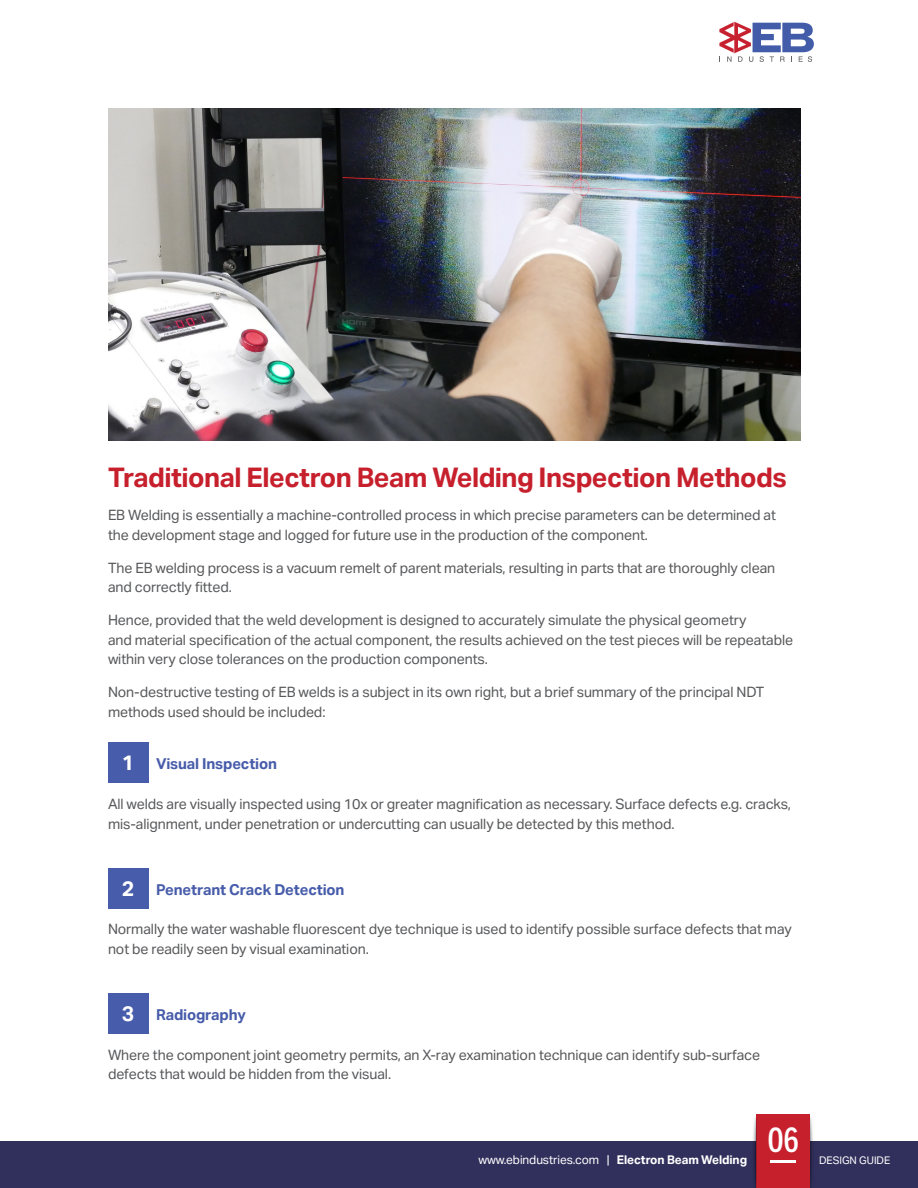
<style>
.page{position:relative;width:918px;height:1188px;background:#fff}
.page>*{position:absolute;margin:0;border:0;box-sizing:border-box;transform-origin:0 0}
.t1{font:500 33px "Benton Sans Compressed";color:#fff}
.t2{font:700 27px "Aktiv Grotesk Arbc";letter-spacing:-.02em;color:#c7202d}
.t3{font:700 21px "Aktiv Grotesk Arbc";color:#fff}
.t4{font:700 15px "Aktiv Grotesk Arbc";letter-spacing:-.01em;color:#475caa}
.t5{font:14.25px/19.5px "Aktiv Grotesk Arbc";letter-spacing:-.01em;color:#57585a}
.t6{font:12px "Aktiv Grotesk Arbc";letter-spacing:-.01em;color:#fff}
.t7{font:10.5px "Aktiv Grotesk Arbc";color:#fff}
.s1{font-weight:700}
</style>
<div class="page">
<svg style="left:719px;top:22px;width:95px;height:40px"></svg>
<div style="left:0;top:1142px;width:918px;height:46px;background:#31305c"></div>
<div style="left:756px;top:1115px;width:54px;height:73px;background:#c7202d"></div>
<hr style="left:770px;top:1160px;width:26px;height:2px;background:#fff">
<img style="left:810px;top:1117px;width:5px;height:71px">
<img style="left:752px;top:1117px;width:4px;height:71px">
<div style="left:108px;top:743px;width:40px;height:40px;background:#475caa"></div>
<div style="left:108px;top:868px;width:40px;height:40px;background:#475caa"></div>
<div style="left:108px;top:993px;width:40px;height:40px;background:#475caa"></div>
<img style="left:108px;top:108px;width:692px;height:333px">
<p class="t2" style="left:108px;top:462px;width:680px">Traditional Electron Beam Welding Inspection Methods</p>
<p class="t5" style="left:108px;top:506px;width:670px">EB Welding is essentially a machine-controlled process in which precise parameters can be determined at the development stage and logged for future use in the production of the component.</p>
<p class="t5" style="left:108px;top:558px;width:669px">The EB welding process is a vacuum remelt of parent materials, resulting in parts that are thoroughly clean and correctly fitted.</p>
<p class="t5" style="left:108px;top:611px;width:687px">Hence, provided that the weld development is designed to accurately simulate the physical geometry<br>and material specification of the actual component, the results achieved on the test pieces will be repeatable within very close tolerances on the production components.</p>
<p class="t5" style="left:108px;top:683px;width:658px">Non-destructive testing of EB welds is a subject in its own right, but a brief summary of the principal NDT methods used should be included:</p>
<p class="t3" style="left:122px;top:751px;width:14px">1</p>
<p class="t4" style="left:156px;top:756px;width:123px">Visual Inspection</p>
<p class="t5" style="left:108px;top:795px;width:685px">All welds are visually inspected using 10x or greater magnification as necessary. Surface defects e.g. cracks, mis-alignment, under penetration or undercutting can usually be detected by this method.</p>
<p class="t3" style="left:122px;top:876px;width:14px">2</p>
<p class="t4" style="left:156px;top:881px;width:190px">Penetrant Crack Detection</p>
<p class="t5" style="left:108px;top:920px;width:685px">Normally the water washable fluorescent dye technique is used to identify possible surface defects that may not be readily seen by visual examination.</p>
<p class="t3" style="left:122px;top:1001px;width:14px">3</p>
<p class="t4" style="left:156px;top:1006px;width:91px">Radiography</p>
<p class="t5" style="left:108px;top:1045px;width:654px">Where the component joint geometry permits, an X-ray examination technique can identify sub-surface defects that would be hidden from the visual.</p>
<p class="t1" style="left:768px;top:1120px;width:32px">06</p>
<p class="t6" style="left:478px;top:1153px;width:270px">www.ebindustries.com | <span class="s1">Electron Beam Welding</span></p>
<p class="t7" style="left:819px;top:1154px;width:73px">DESIGN GUIDE</p>
</div>
